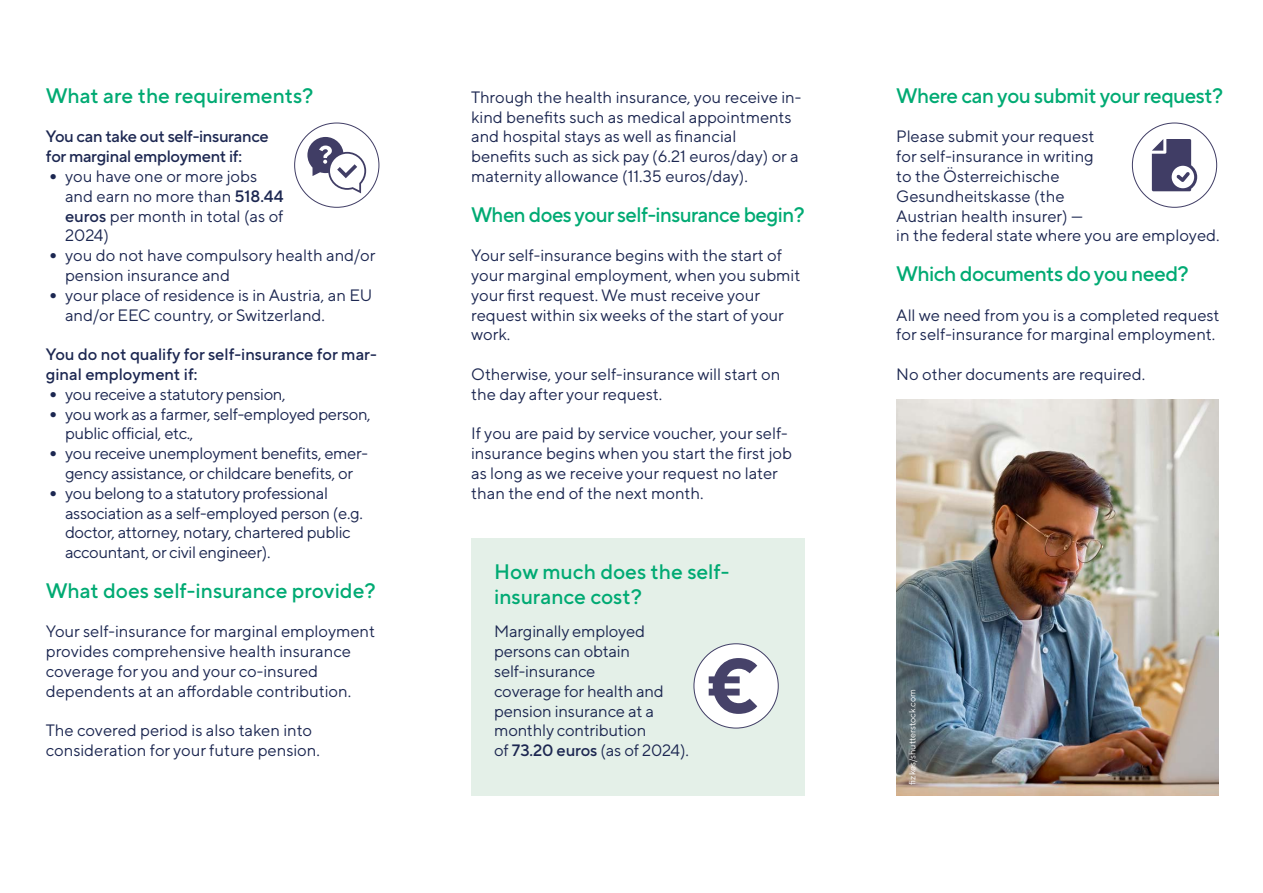
<style>
.page{position:relative;width:1263px;height:893px;background:#fff}
.page>*{position:absolute;margin:0;border:0;box-sizing:border-box;transform-origin:0 0}
.A4_V_Text_H2_gruen_Englisch{font:500 21px/25.2px "TT Norms Pro";color:#00aa73}
.A4_V_Text_H2_gruen_Englisch-2{font:500 21px "TT Norms Pro";letter-spacing:-.02em;color:#00aa73}
.A4_V_Text_Lauftext_Englisch{font:16.5px/19.8px "TT Norms Pro";color:#1c2751}
.A4_V_Text_Lauftext_Englisch-2{font:16.5px/19.8px "TT Norms Pro";letter-spacing:-.02em;color:#1c2751}
.t1{font:500 16.5px/19.8px "TT Norms Pro";letter-spacing:-.01em;color:#1c2751}
.t2{font:9px "TT Norms Pro";color:#fff}
.s1{font-weight:700;font-size:21px}
.s2{font-weight:500}
</style>
<div class="page">
<div style="left:471px;top:538px;width:333px;height:258px;background:#e4f0e8"></div>
<svg style="left:1152px;top:139px;width:45px;height:52px"></svg>
<svg style="left:307px;top:137px;width:59px;height:56px"></svg>
<div style="left:694px;top:644px;width:84px;height:84px;background:#fff;border-radius:50%"></div>
<svg style="left:709px;top:658px;width:48px;height:56px"></svg>
<img style="left:896px;top:400px;width:322px;height:396px">
<h2 class="A4_V_Text_H2_gruen_Englisch" style="left:46px;top:82px;width:269px">What are the requirements?</h2>
<p class="t1" style="left:46px;top:126px;width:224px">You can take out self-insurance for marginal employment if:</p>
<p class="A4_V_Text_Lauftext_Englisch" style="left:65px;top:166px;width:220px;text-indent:-17px"><span class="s1">•</span> you have one or more jobs and earn no more than <span class="s2">518.44 euros</span> per month in total (as of<br>2024)</p>
<p class="A4_V_Text_Lauftext_Englisch" style="left:65px;top:245px;width:312px;text-indent:-17px"><span class="s1">•</span> you do not have compulsory health and/or pension insurance and</p>
<p class="A4_V_Text_Lauftext_Englisch" style="left:65px;top:285px;width:309px;text-indent:-17px"><span class="s1">•</span> your place of residence is in Austria, an EU and/or EEC country, or Switzerland.</p>
<p class="t1" style="left:46px;top:344px;width:332px">You do not qualify for self-insurance for mar&shy;ginal employment if:</p>
<p class="A4_V_Text_Lauftext_Englisch-2" style="left:48px;top:384px;width:239px"><span class="s1">•</span> you receive a statutory pension,</p>
<p class="A4_V_Text_Lauftext_Englisch-2" style="left:65px;top:403px;width:307px;text-indent:-17px"><span class="s1">•</span> you work as a farmer, self-employed person, public official, etc.,</p>
<p class="A4_V_Text_Lauftext_Englisch-2" style="left:48px;top:443px;width:321px;text-align:center"><span class="s1">•</span> you receive unemployment benefits, emer&shy;gency assistance, or childcare benefits, or</p>
<p class="A4_V_Text_Lauftext_Englisch-2" style="left:65px;top:483px;width:299px;text-indent:-17px"><span class="s1">•</span> you belong to a statutory professional association as a self-employed person (e.g. doctor, attorney, notary, chartered public accountant, or civil engineer).</p>
<h2 class="A4_V_Text_H2_gruen_Englisch" style="left:46px;top:577px;width:331px">What does self-insurance provide?</h2>
<p class="A4_V_Text_Lauftext_Englisch" style="left:46px;top:621px;width:331px">Your self-insurance for marginal employment provides comprehensive health insurance coverage for you and your co-insured dependents at an affordable contribution.</p>
<p class="A4_V_Text_Lauftext_Englisch" style="left:46px;top:720px;width:275px">The covered period is also taken into consideration for your future pension.</p>
<p class="A4_V_Text_Lauftext_Englisch" style="left:471px;top:87px;width:332px">Through the health insurance, you receive in&shy;kind benefits such as medical appointments and hospital stays as well as financial<br>benefits such as sick pay (6.21 euros/day) or a maternity allowance (11.35 euros/day).</p>
<h2 class="A4_V_Text_H2_gruen_Englisch-2" style="left:471px;top:201px;width:335px">When does your self-insurance begin?</h2>
<p class="A4_V_Text_Lauftext_Englisch" style="left:471px;top:245px;width:331px">Your self-insurance begins with the start of your marginal employment, when you submit your first request. We must receive your request within six weeks of the start of your work.</p>
<p class="A4_V_Text_Lauftext_Englisch" style="left:471px;top:364px;width:311px">Otherwise, your self-insurance will start on the day after your request.</p>
<p class="A4_V_Text_Lauftext_Englisch" style="left:471px;top:423px;width:322px">If you are paid by service voucher, your self&shy;insurance begins when you start the first job as long as we receive your request no later than the end of the next month.</p>
<h2 class="A4_V_Text_H2_gruen_Englisch" style="left:494px;top:559px;width:237px">How much does the self&shy;insurance cost?</h2>
<p class="A4_V_Text_Lauftext_Englisch" style="left:494px;top:621px;width:196px">Marginally employed persons can obtain self-insurance<br>coverage for health and pension insurance at a monthly contribution<br>of <span class="s2">73.20 euros</span> (as of 2024).</p>
<h2 class="A4_V_Text_H2_gruen_Englisch-2" style="left:896px;top:82px;width:328px">Where can you submit your request?</h2>
<p class="A4_V_Text_Lauftext_Englisch" style="left:896px;top:126px;width:325px">Please submit your request<br>for self-insurance in writing<br>to the Österreichische<br>Gesundheitskasse (the<br>Austrian health insurer) —<br>in the federal state where you are employed.</p>
<h2 class="A4_V_Text_H2_gruen_Englisch-2" style="left:896px;top:260px;width:294px">Which documents do you need?</h2>
<p class="A4_V_Text_Lauftext_Englisch" style="left:896px;top:304px;width:325px">All we need from you is a completed request for self-insurance for marginal employment.</p>
<p class="A4_V_Text_Lauftext_Englisch" style="left:896px;top:364px;width:250px">No other documents are required.</p>
<p class="t2" style="left:907px;top:784px;width:97px;rotate:-90deg">fizkes/shutterstock.com</p>
</div>
